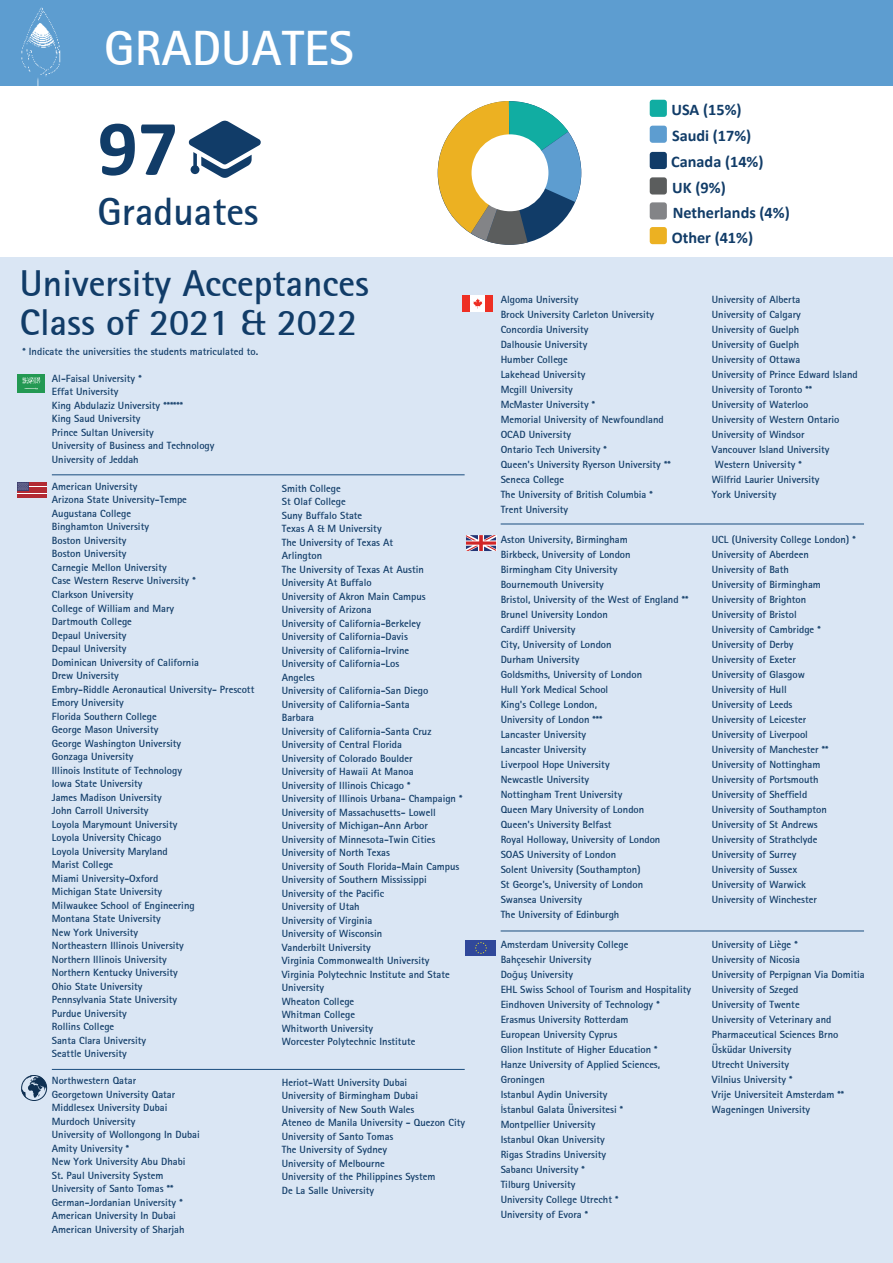
<style>
.page{position:relative;width:893px;height:1263px;background:#fff}
.page>*{position:absolute;margin:0;border:0;box-sizing:border-box;transform-origin:0 0}
.t1{font:700 79.5px "Calibri";color:#113c68}
.t2{font:700 49.65px "Rotis Sans Serif";color:#fff}
.t3{font:700 39.75px "Rotis Sans Serif";color:#113c68}
.t4{font:700 37.5px/39px "Rotis Sans Serif";color:#113c68}
.t5{font:700 16.2px/26.7px "Calibri";color:#113c68}
.t6{font:700 10.5px/13.5px "Rotis Sans Serif";color:#113c68}
.s1{font-family:"Myriad Pro";font-weight:400}
</style>
<div class="page">
<div style="left:0;top:258px;width:893px;height:1005px;background:#dae6f4"></div>
<div style="left:0;top:0;width:893px;height:85px;background:#5d9dd0"></div>
<img style="left:5px;top:7px;width:72px;height:79px">
<div style="left:17px;top:374px;width:28px;height:18px;background:#239953"></div>
<svg style="left:22px;top:377px;width:18px;height:12px"></svg>
<div style="left:463px;top:295px;width:7px;height:17px;background:#ee2f23"></div>
<div style="left:470px;top:295px;width:15px;height:17px;background:#fff"></div>
<div style="left:485px;top:295px;width:8px;height:17px;background:#ee2f23"></div>
<svg style="left:473px;top:298px;width:9px;height:10px"></svg>
<div style="left:17px;top:482px;width:29px;height:16px;background:#b32a33"></div>
<svg style="left:17px;top:482px;width:29px;height:12px"></svg>
<svg style="left:466px;top:535px;width:30px;height:16px"></svg>
<div style="left:650px;top:100px;width:17px;height:17px;background:#11ada2;border-radius:3px"></div>
<div style="left:650px;top:177px;width:17px;height:18px;background:#5b5d5d;border-radius:3px"></div>
<div style="left:650px;top:126px;width:17px;height:17px;background:#5d9dd0;border-radius:3px"></div>
<div style="left:650px;top:152px;width:17px;height:17px;background:#113c68;border-radius:3px"></div>
<div style="left:650px;top:202px;width:17px;height:18px;background:#838487;border-radius:3px"></div>
<div style="left:650px;top:227px;width:17px;height:17px;background:#ecb122;border-radius:3px"></div>
<svg style="left:438px;top:101px;width:143px;height:144px"></svg>
<div style="left:472px;top:134px;width:76px;height:77px;background:#fff;border-radius:50%"></div>
<svg style="left:21px;top:1075px;width:27px;height:25px"></svg>
<div style="left:21px;top:1075px;width:26px;height:26px;border:1px solid #0f3052;border-radius:50%"></div>
<svg style="left:188px;top:121px;width:73px;height:57px"></svg>
<div style="left:466px;top:940px;width:30px;height:16px;background:#30489a"></div>
<svg style="left:475px;top:942px;width:12px;height:12px"></svg>
<hr style="left:52px;top:1069px;width:413px;height:1px;background:#194c7e">
<hr style="left:501px;top:931px;width:363px;height:1px;background:#194c7e">
<hr style="left:501px;top:524px;width:363px;height:1px;background:#194c7e">
<hr style="left:52px;top:474px;width:413px;height:1px;background:#194c7e">
<h2 class="t2" style="left:104px;top:17px;width:251px">GRADUATES</h2>
<h1 class="t1" style="left:98px;top:98px;width:82px">97</h1>
<h3 class="t3" style="left:98px;top:187px;width:163px">Graduates</h3>
<h3 class="t4" style="left:20px;top:263px;width:351px">University Acceptances<br>Class of 2021 &amp; 2022</h3>
<p class="t6" style="left:23px;top:345px;width:237px">* Indicate the universities the students matriculated to.</p>
<p class="t6" style="left:52px;top:371px;width:164px">Al-Faisal University *<br>Effat University<br>King Abdulaziz University ******<br>King Saud University<br>Prince Sultan University<br>University of Business and Technology<br>University of Jeddah</p>
<p class="t6" style="left:52px;top:479px;width:204px">American University<br>Arizona State University-Tempe<br>Augustana College<br>Binghamton University<br>Boston University<br>Boston University<br>Carnegie Mellon University<br>Case Western Reserve University *<br>Clarkson University<br>College of William and Mary<br>Dartmouth College<br>Depaul University<br>Depaul University<br>Dominican University of California<br>Drew University<br>Embry-Riddle Aeronautical University- Prescott<br>Emory University<br>Florida Southern College<br>George Mason University<br>George Washington University<br>Gonzaga University<br>Illinois Institute of Technology<br>Iowa State University<br>James Madison University<br>John Carroll University<br>Loyola Marymount University<br>Loyola University Chicago<br>Loyola University Maryland<br>Marist College<br>Miami University-Oxford<br>Michigan State University<br>Milwaukee School of Engineering<br>Montana State University<br>New York University<br>Northeastern Illinois University<br>Northern Illinois University<br>Northern Kentucky University<br>Ohio State University<br>Pennsylvania State University<br>Purdue University<br>Rollins College<br>Santa Clara University<br>Seattle University</p>
<p class="t6" style="left:52px;top:1074px;width:149px">Northwestern Qatar<br>Georgetown University Qatar<br>Middlesex University Dubai<br>Murdoch University<br>University of Wollongong In Dubai<br>Amity University *<br>New York University Abu Dhabi<br>St. Paul University System<br>University of Santo Tomas **<br>German-Jordanian University *<br>American University In Dubai<br>American University of Sharjah</p>
<p class="t6" style="left:282px;top:481px;width:182px">Smith College<br>St Olaf College<br>Suny Buffalo State<br>Texas A &amp; M University<br>The University of Texas At<br>Arlington<br>The University of Texas At Austin<br>University At Buffalo<br>University of Akron Main Campus<br>University of Arizona<br>University of California-Berkeley<br>University of California-Davis<br>University of California-Irvine<br>University of California-Los<br>Angeles<br>University of California-San Diego<br>University of California-Santa<br>Barbara<br>University of California-Santa Cruz<br>University of Central Florida<br>University of Colorado Boulder<br>University of Hawaii At Manoa<br>University of Illinois Chicago *<br>University of Illinois Urbana- Champaign *<br>University of Massachusetts- Lowell<br>University of Michigan-Ann Arbor<br>University of Minnesota-Twin Cities<br>University of North Texas<br>University of South Florida-Main Campus<br>University of Southern Mississippi<br>University of the Pacific<br>University of Utah<br>University of Virginia<br>University of Wisconsin<br>Vanderbilt University<br>Virginia Commonwealth University<br>Virginia Polytechnic Institute and State<br>University<br>Wheaton College<br>Whitman College<br>Whitworth University<br>Worcester Polytechnic Institute</p>
<p class="t6" style="left:282px;top:1075px;width:185px">Heriot-Watt University Dubai<br>University of Birmingham Dubai<br>University of New South Wales<br>Ateneo de Manila University - Quezon City<br>University of Santo Tomas<br>The University of Sydney<br>University of Melbourne<br>University of the Philippines System<br>De La Salle University</p>
<h3 class="t5" style="left:671px;top:96px;width:72px">USA (15%)</h3>
<h3 class="t5" style="left:671px;top:122px;width:94px">Saudi (17%)<br>Canada (14%)</h3>
<h3 class="t5" style="left:672px;top:200px;width:120px;line-height:25.5px">Netherlands (4%)<br>Other (41%)</h3>
<h3 class="t5" style="left:672px;top:174px;width:55px">UK (9%)</h3>
<p class="t6" style="left:501px;top:292px;width:172px;line-height:15px">Algoma University<br>Brock University Carleton University<br>Concordia University<br>Dalhousie University<br>Humber College<br>Lakehead University<br>Mcgill University<br>McMaster University *<br>Memorial University of Newfoundland<br>OCAD University<br>Ontario Tech University *<br>Queen's University Ryerson University **<br>Seneca College<br>The University of British Columbia *<br>Trent University</p>
<p class="t6" style="left:501px;top:532px;width:189px;line-height:15px">Aston University, Birmingham<br>Birkbeck, University of London<br>Birmingham City University<br>Bournemouth University<br>Bristol, University of the West of England **<br>Brunel University London<br>Cardiff University<br>City, University of London<br>Durham University<br>Goldsmiths, University of London<br>Hull York Medical School<br>King's College London,<br>University of London ***<br>Lancaster University<br>Lancaster University<br>Liverpool Hope University<br>Newcastle University<br>Nottingham Trent University<br>Queen Mary University of London<br>Queen's University Belfast<br>Royal Holloway, University of London<br>SOAS University of London<br>Solent University (Southampton)<br>St George's, University of London<br>Swansea University<br>The University of Edinburgh</p>
<p class="t6" style="left:501px;top:937px;width:192px;line-height:15px">Amsterdam University College<br>Bahçesehir University<br>Do<span class="s1">ğ</span>u<span class="s1">ş</span> University<br>EHL Swiss School of Tourism and Hospitality<br>Eindhoven University of Technology *<br>Erasmus University Rotterdam<br>European University Cyprus<br>Glion Institute of Higher Education *<br>Hanze University of Applied Sciences,<br>Groningen<br>Istanbul Aydin University<br><span class="s1">İ</span>stanbul Galata Üniversitesi *<br>Montpellier University<br>Istanbul Okan University<br>Rigas Stradins University<br>Sabanc<span class="s1">ı</span> University *<br>Tilburg University<br>University College Utrecht *<br>University of Evora *</p>
<p class="t6" style="left:712px;top:292px;width:147px;line-height:15px">University of Alberta<br>University of Calgary<br>University of Guelph<br>University of Guelph<br>University of Ottawa<br>University of Prince Edward Island<br>University of Toronto **<br>University of Waterloo<br>University of Western Ontario<br>University of Windsor<br>Vancouver Island University<br>Western University *<br>Wilfrid Laurier University<br>York University</p>
<p class="t6" style="left:712px;top:532px;width:145px;line-height:15px">UCL (University College London) *<br>University of Aberdeen<br>University of Bath<br>University of Birmingham<br>University of Brighton<br>University of Bristol<br>University of Cambridge *<br>University of Derby<br>University of Exeter<br>University of Glasgow<br>University of Hull<br>University of Leeds<br>University of Leicester<br>University of Liverpool<br>University of Manchester **<br>University of Nottingham<br>University of Portsmouth<br>University of Sheffield<br>University of Southampton<br>University of St Andrews<br>University of Strathclyde<br>University of Surrey<br>University of Sussex<br>University of Warwick<br>University of Winchester</p>
<p class="t6" style="left:712px;top:937px;width:154px;line-height:15px">University of Liège *<br>University of Nicosia<br>University of Perpignan Via Domitia<br>University of Szeged<br>University of Twente<br>University of Veterinary and<br>Pharmaceutical Sciences Brno<br>Üsküdar University<br>Utrecht University<br>Vilnius University *<br>Vrije Universiteit Amsterdam **<br>Wageningen University</p>
</div>
